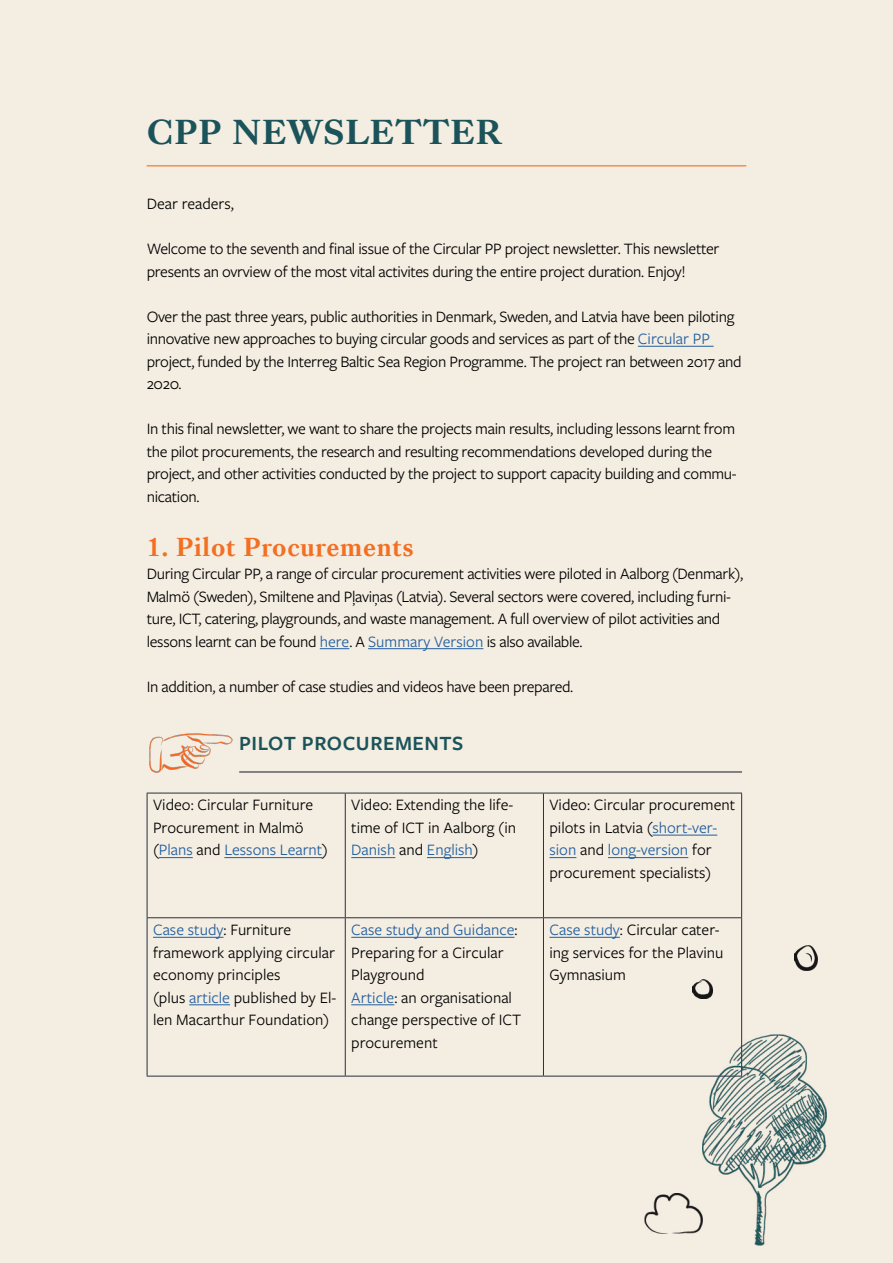
<style>
.page{position:relative;width:893px;height:1263px;background:#f4ede2}
.page>*{position:absolute;margin:0;border:0;box-sizing:border-box;transform-origin:0 0}
.t1{font:700 36px "Kings Caslon";letter-spacing:.025em;color:#1a5359}
.t2{font:700 27px "Kings Caslon";letter-spacing:.025em;color:#f36f21}
.t3{font:600 21px "Freight Sans Pro";letter-spacing:.025em;color:#1a5359}
.t4{font:16.5px/22.5px "Freight Sans Pro";letter-spacing:-.02em;color:#000}
.t5{font:16.5px/22.5px "Freight Sans Pro";color:#000}
.s1{color:#215e9e}
</style>
<div class="page">
<hr style="left:147px;top:165px;width:599px;height:1px;background:#f36f21">
<hr style="left:638px;top:346px;width:76px;height:1px;background:#215e9e">
<svg style="left:320px;top:648px;width:29px;height:1px"></svg>
<hr style="left:368px;top:648px;width:115px;height:1px;background:#215e9e">
<hr style="left:239px;top:771px;width:503px;height:1px;background:#282f41">
<hr style="left:147px;top:793px;width:198px;height:1px;background:#282f41">
<hr style="left:147px;top:793px;width:1px;height:124px;background:#282f41">
<hr style="left:345px;top:793px;width:198px;height:1px;background:#282f41">
<hr style="left:345px;top:793px;width:1px;height:124px;background:#282f41">
<hr style="left:543px;top:793px;width:199px;height:1px;background:#282f41">
<hr style="left:543px;top:793px;width:1px;height:124px;background:#282f41">
<hr style="left:741px;top:793px;width:1px;height:124px;background:#282f41">
<hr style="left:147px;top:917px;width:198px;height:1px;background:#282f41">
<hr style="left:147px;top:918px;width:1px;height:158px;background:#282f41">
<hr style="left:345px;top:917px;width:198px;height:1px;background:#282f41">
<hr style="left:345px;top:918px;width:1px;height:158px;background:#282f41">
<hr style="left:543px;top:917px;width:199px;height:1px;background:#282f41">
<hr style="left:543px;top:918px;width:1px;height:158px;background:#282f41">
<hr style="left:741px;top:918px;width:1px;height:158px;background:#282f41">
<hr style="left:147px;top:1076px;width:198px;height:1px;background:#282f41">
<hr style="left:345px;top:1076px;width:198px;height:1px;background:#282f41">
<hr style="left:543px;top:1076px;width:199px;height:1px;background:#282f41">
<hr style="left:159px;top:857px;width:34px;height:1px;background:#215e9e">
<hr style="left:224px;top:857px;width:98px;height:1px;background:#215e9e">
<hr style="left:351px;top:857px;width:44px;height:1px;background:#215e9e">
<hr style="left:427px;top:857px;width:46px;height:1px;background:#215e9e">
<hr style="left:652px;top:835px;width:65px;height:1px;background:#215e9e">
<svg style="left:549px;top:857px;width:27px;height:1px"></svg>
<hr style="left:608px;top:857px;width:80px;height:1px;background:#215e9e">
<hr style="left:153px;top:937px;width:70px;height:1px;background:#215e9e">
<hr style="left:189px;top:1004px;width:41px;height:1px;background:#215e9e">
<hr style="left:351px;top:937px;width:163px;height:1px;background:#215e9e">
<hr style="left:351px;top:1004px;width:43px;height:1px;background:#215e9e">
<hr style="left:549px;top:937px;width:71px;height:1px;background:#215e9e">
<img style="left:149px;top:733px;width:84px;height:40px">
<img style="left:645px;top:1193px;width:58px;height:41px">
<img style="left:794px;top:945px;width:23px;height:26px">
<img style="left:693px;top:979px;width:20px;height:19px">
<img style="left:703px;top:1034px;width:123px;height:211px">
<h1 class="t1" style="left:147px;top:111px;width:358px">CPP NEWSLETTER</h1>
<p class="t5" style="left:147px;top:192px;width:89px">Dear readers,</p>
<p class="t4" style="left:147px;top:237px;width:574px">Welcome to the seventh and final issue of the Circular PP project newsletter. This newsletter presents an ovrview of the most vital activites during the entire project duration. Enjoy!</p>
<p class="t4" style="left:147px;top:304px;width:596px">Over the past three years, public authorities in Denmark, Sweden, and Latvia have been piloting innovative new approaches to buying circular goods and services as part of the <span class="s1">Circular PP </span>project, funded by the Interreg Baltic Sea Region Programme. The project ran between 2017 and 2020.</p>
<p class="t4" style="left:147px;top:417px;width:592px">In this final newsletter, we want to share the projects main results, including lessons learnt from the pilot procurements, the research and resulting recommendations developed during the project, and other activities conducted by the project to support capacity building and commu&shy;nication.</p>
<h2 class="t2" style="left:147px;top:531px;width:269px">1. Pilot Procurements</h2>
<p class="t4" style="left:147px;top:562px;width:598px">During Circular PP, a range of circular procurement activities were piloted in Aalborg (Denmark), Malmö (Sweden), Smiltene and Pļaviņas (Latvia). Several sectors were covered, including furni&shy;ture, ICT, catering, playgrounds, and waste management. A full overview of pilot activities and lessons learnt can be found <span class="s1">here</span>. A <span class="s1">Summary Version</span> is also available.</p>
<p class="t4" style="left:147px;top:674px;width:428px">In addition, a number of case studies and videos have been prepared.</p>
<p class="t3" style="left:239px;top:729px;width:226px">PILOT PROCUREMENTS</p>
<p class="t5" style="left:153px;top:793px;width:176px">Video: Circular Furniture<br>Procurement in Malmö (<span class="s1">Plans</span> and <span class="s1">Lessons Learnt</span>)</p>
<p class="t5" style="left:351px;top:793px;width:166px">Video: Extending the life&shy;time of ICT in Aalborg (in<br><span class="s1">Danish</span> and <span class="s1">English</span>)</p>
<p class="t5" style="left:549px;top:793px;width:187px">Video: Circular procurement pilots in Latvia (<span class="s1">short-ver&shy;sion</span> and <span class="s1">long-version</span> for procurement specialists)</p>
<p class="t5" style="left:153px;top:918px;width:185px"><span class="s1">Case study</span>: Furniture framework applying circular economy principles<br>(plus <span class="s1">article</span> published by El&shy;len Macarthur Foundation)</p>
<p class="t5" style="left:351px;top:918px;width:171px"><span class="s1">Case study and Guidance</span>:<br>Preparing for a Circular<br>Playground<br><span class="s1">Article</span>: an organisational change perspective of ICT procurement</p>
<p class="t5" style="left:549px;top:918px;width:176px"><span class="s1">Case study</span>: Circular cater&shy;ing services for the Plavinu<br>Gymnasium</p>
</div>
